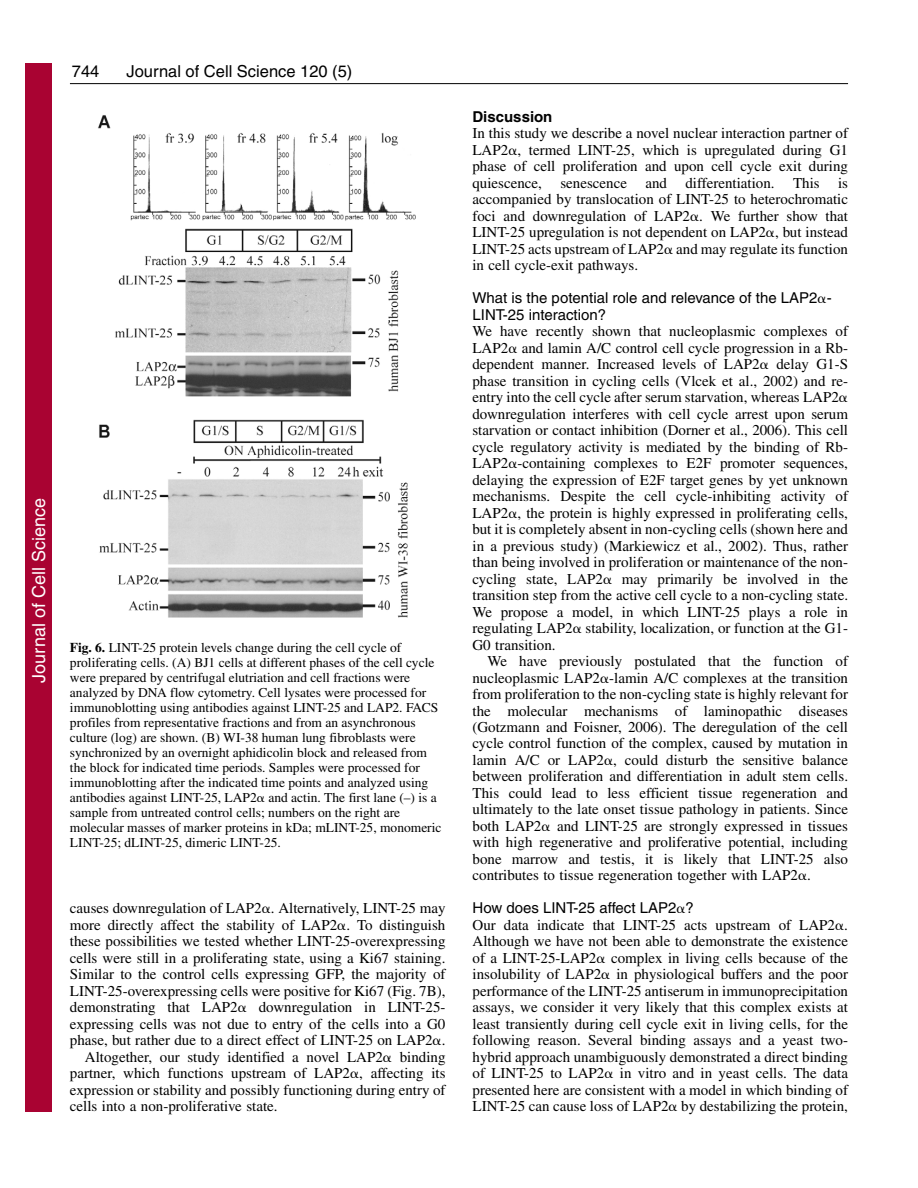
<style>
.page{position:relative;width:918px;height:1188px;background:#fff}
.page>*{position:absolute;margin:0;border:0;box-sizing:border-box;transform-origin:0 0}
.t1{font:18px "Helvetica";color:#fff}
.t2{font:16.5px "Helvetica";color:#000}
.t3{font:15px/16.5px "Times";color:#000;text-align:justify}
.t4{font:15px/16.5px "Helvetica";color:#000}
.t5{font:700 15px "Helvetica";color:#000}
.t6{font:13.5px/15px "Times";color:#000}
.s1{font-weight:700}
.s2{font-family:"Mathematical Pi One"}
</style>
<div class="page">
<hr style="left:70px;top:83px;width:778px;height:1px;background:#000">
<img style="left:98px;top:115px;width:318px;height:503px">
<div style="left:26px;top:64px;width:26px;height:1048px;background:#a90332"></div>
<p class="t2" style="left:72px;top:65px;width:29px">744</p>
<p class="t2" style="left:127px;top:65px;width:227px">Journal of Cell Science 120 (5)</p>
<p class="t1" style="left:28px;top:683px;width:186px;rotate:-90deg">Journal of Cell Science</p>
<p class="t6" style="left:70px;top:641px;width:373px"><span class="s1">Fig. 6.</span> LINT-25 protein levels change during the cell cycle of proliferating cells. (A) BJ1 cells at different phases of the cell cycle were prepared by centrifugal elutriation and cell fractions were analyzed by DNA flow cytometry. Cell lysates were processed for immunoblotting using antibodies against LINT-25 and LAP2. FACS profiles from representative fractions and from an asynchronous culture (log) are shown. (B) WI-38 human lung fibroblasts were synchronized by an overnight aphidicolin block and released from the block for indicated time periods. Samples were processed for immunoblotting after the indicated time points and analyzed using antibodies against LINT-25, LAP2<span class="s2">-</span> and actin. The first lane (–) is a sample from untreated control cells; numbers on the right are molecular masses of marker proteins in kDa; mLINT-25, monomeric LINT-25; dLINT-25, dimeric LINT-25.</p>
<p class="t3" style="left:70px;top:901px;width:377px">causes downregulation of LAP2<span class="s2">-</span>. Alternatively, LINT-25 may</p>
<p class="t3" style="left:70px;top:918px;width:377px">more directly affect the stability of LAP2<span class="s2">-</span>. To distinguish</p>
<p class="t3" style="left:70px;top:934px;width:377px">these possibilities we tested whether LINT-25-overexpressing</p>
<p class="t3" style="left:70px;top:951px;width:377px">cells were still in a proliferating state, using a Ki67 staining.</p>
<p class="t3" style="left:70px;top:967px;width:377px">Similar to the control cells expressing GFP, the majority of</p>
<p class="t3" style="left:70px;top:984px;width:377px">LINT-25-overexpressing cells were positive for Ki67 (Fig. 7B),</p>
<p class="t3" style="left:70px;top:1000px;width:377px">demonstrating that LAP2<span class="s2">-</span> downregulation in LINT-25-</p>
<p class="t3" style="left:70px;top:1017px;width:377px">expressing cells was not due to entry of the cells into a G0</p>
<p class="t3" style="left:70px;top:1033px;width:377px">phase, but rather due to a direct effect of LINT-25 on LAP2<span class="s2">-</span>.</p>
<p class="t3" style="left:85px;top:1050px;width:362px">Altogether, our study identified a novel LAP2<span class="s2">-</span> binding</p>
<p class="t3" style="left:70px;top:1066px;width:377px">partner, which functions upstream of LAP2<span class="s2">-</span>, affecting its</p>
<p class="t3" style="left:70px;top:1083px;width:377px">expression or stability and possibly functioning during entry of</p>
<p class="t3" style="left:70px;top:1099px;width:209px">cells into a non-proliferative state.</p>
<p class="t5" style="left:472px;top:111px;width:81px">Discussion</p>
<p class="t3" style="left:472px;top:126px;width:377px">In this study we describe a novel nuclear interaction partner of LAP2<span class="s2">-</span>, termed LINT-25, which is upregulated during G1 phase of cell proliferation and upon cell cycle exit during quiescence, senescence and differentiation. This is accompanied by translocation of LINT-25 to heterochromatic foci and downregulation of LAP2<span class="s2">-</span>. We further show that LINT-25 upregulation is not dependent on LAP2<span class="s2">-</span>, but instead LINT-25 acts upstream of LAP2<span class="s2">-</span> and may regulate its function in cell cycle-exit pathways.</p>
<p class="t4" style="left:472px;top:291px;width:361px">What is the potential role and relevance of the LAP2<span class="s2">-</span>-<br>LINT-25 interaction?</p>
<p class="t3" style="left:472px;top:324px;width:377px">We have recently shown that nucleoplasmic complexes of LAP2<span class="s2">-</span> and lamin A/C control cell cycle progression in a Rb&shy;dependent manner. Increased levels of LAP2<span class="s2">-</span> delay G1-S phase transition in cycling cells (Vlcek et al., 2002) and re&shy;entry into the cell cycle after serum starvation, whereas LAP2<span class="s2">- </span>downregulation interferes with cell cycle arrest upon serum starvation or contact inhibition (Dorner et al., 2006). This cell cycle regulatory activity is mediated by the binding of Rb-LAP2<span class="s2">-</span>-containing complexes to E2F promoter sequences, delaying the expression of E2F target genes by yet unknown mechanisms. Despite the cell cycle-inhibiting activity of LAP2<span class="s2">-</span>, the protein is highly expressed in proliferating cells, but it is completely absent in non-cycling cells (shown here and in a previous study) (Markiewicz et al., 2002). Thus, rather than being involved in proliferation or maintenance of the non&shy;cycling state, LAP2<span class="s2">-</span> may primarily be involved in the transition step from the active cell cycle to a non-cycling state.<br>We propose a model, in which LINT-25 plays a role in regulating LAP2<span class="s2">-</span> stability, localization, or function at the G1- G0 transition.</p>
<p class="t3" style="left:472px;top:654px;width:377px;text-indent:15px">We have previously postulated that the function of nucleoplasmic LAP2<span class="s2">-</span>-lamin A/C complexes at the transition from proliferation to the non-cycling state is highly relevant for the molecular mechanisms of laminopathic diseases (Gotzmann and Foisner, 2006). The deregulation of the cell cycle control function of the complex, caused by mutation in lamin A/C or LAP2<span class="s2">-</span>, could disturb the sensitive balance between proliferation and differentiation in adult stem cells.<br>This could lead to less efficient tissue regeneration and ultimately to the late onset tissue pathology in patients. Since both LAP2<span class="s2">-</span> and LINT-25 are strongly expressed in tissues with high regenerative and proliferative potential, including bone marrow and testis, it is likely that LINT-25 also contributes to tissue regeneration together with LAP2<span class="s2">-</span>.</p>
<p class="t4" style="left:473px;top:901px;width:223px">How does LINT-25 affect LAP2<span class="s2">-</span>?</p>
<p class="t3" style="left:473px;top:918px;width:377px">Our data indicate that LINT-25 acts upstream of LAP2<span class="s2">-</span>.<br>Although we have not been able to demonstrate the existence of a LINT-25-LAP2<span class="s2">-</span> complex in living cells because of the insolubility of LAP2<span class="s2">-</span> in physiological buffers and the poor performance of the LINT-25 antiserum in immunoprecipitation assays, we consider it very likely that this complex exists at least transiently during cell cycle exit in living cells, for the following reason. Several binding assays and a yeast two&shy;hybrid approach unambiguously demonstrated a direct binding of LINT-25 to LAP2<span class="s2">-</span> in vitro and in yeast cells. The data presented here are consistent with a model in which binding of LINT-25 can cause loss of LAP2<span class="s2">-</span> by destabilizing the protein,</p>
</div>
